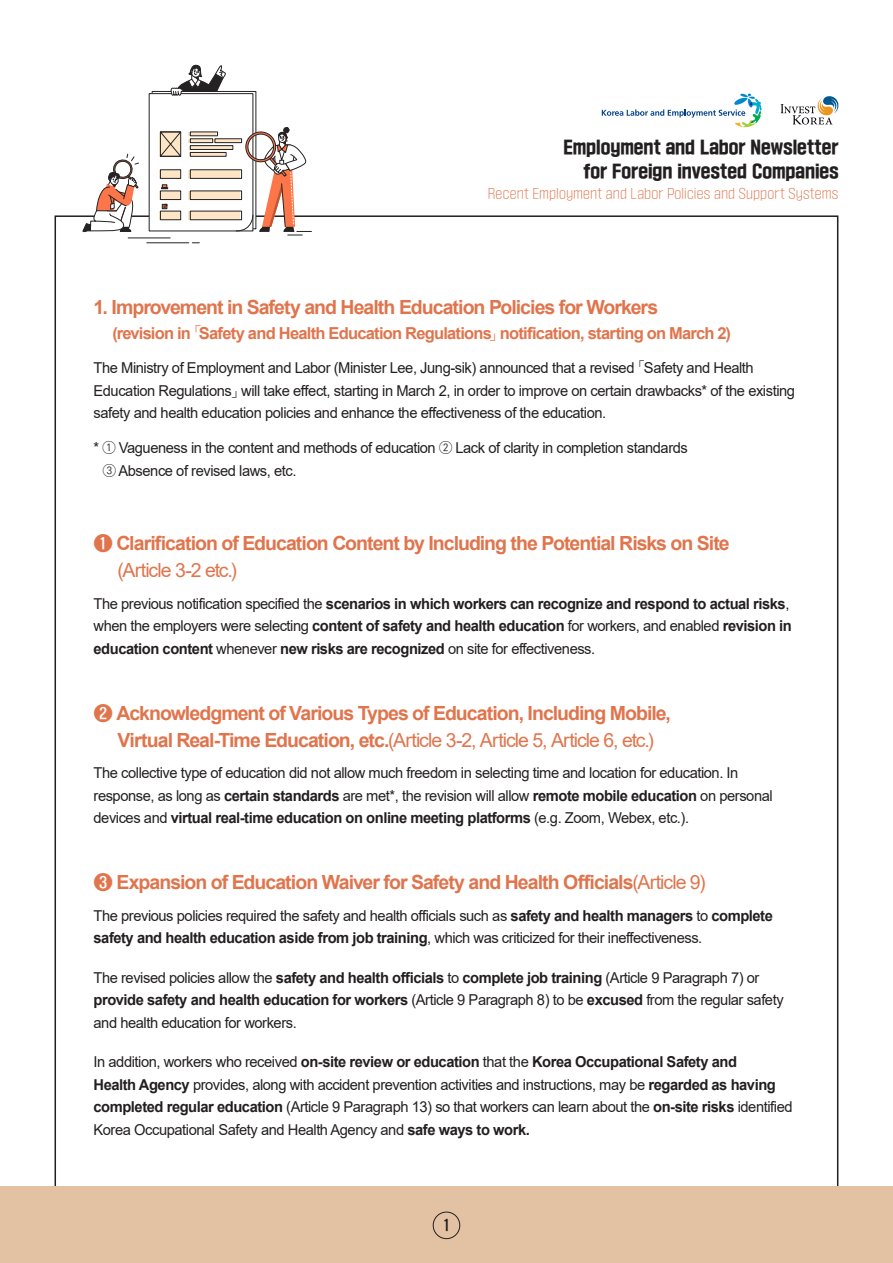
<style>
.page{position:relative;width:893px;height:1263px;background:#fff}
.page>*{position:absolute;margin:0;border:0;box-sizing:border-box;transform-origin:0 0}
.t1{font:700 19.5px/27px "Arial";letter-spacing:-.05em;color:#e0754d}
.t2{font:700 16.5px "Arial";letter-spacing:-.045em;color:#e0754d}
.t3{font:16.5px/24px "SD Gyeokdong G206 Hv";letter-spacing:.005em;color:#231f20;text-align:right}
.t4{font:15px/22.5px "Arial";letter-spacing:-.03em;color:#231f20}
.t5{font:700 15px/22.5px "Arial";letter-spacing:-.03em;color:#231f20}
.t6{font:13.5px "SD Gyeokdong G205 Bd";color:#231f20}
.t7{font:12px "SD Gyeokdong G203 Lt";letter-spacing:.015em;color:#e0754d}
.s1{font-family:"Ko Pub World Dotum PL";font-weight:400}
.s2{font-family:"Ko Pub World Dotum PL"}
.s3{font-family:"SD Gyeokdong G205 Bd";font-weight:400}
.s4{font-weight:400}
.s5{font-weight:700}
</style>
<div class="page">
<div style="left:0;top:1186px;width:893px;height:77px;background:#e3c2a3"></div>
<div style="left:433px;top:1212px;width:27px;height:27px;border:1px solid #231f20;border-radius:50%"></div>
<svg style="left:602px;top:93px;width:159px;height:34px"></svg>
<svg style="left:781px;top:96px;width:58px;height:29px"></svg>
<svg style="left:189px;top:132px;width:27px;height:4px"></svg>
<svg style="left:189px;top:139px;width:22px;height:4px"></svg>
<svg style="left:213px;top:139px;width:23px;height:4px"></svg>
<hr style="left:189px;top:146px;width:42px;height:3px;background:#fee5c6">
<hr style="left:189px;top:152px;width:36px;height:4px;background:#fee5c6">
<div style="left:159px;top:170px;width:20px;height:8px;background:#fee5c6"></div>
<div style="left:189px;top:170px;width:51px;height:8px;background:#fee5c6"></div>
<div style="left:159px;top:191px;width:20px;height:9px;background:#fee5c6"></div>
<div style="left:189px;top:191px;width:51px;height:9px;background:#fee5c6"></div>
<svg style="left:159px;top:131px;width:23px;height:26px"></svg>
<div style="left:190px;top:138px;width:23px;height:5px;border:1px solid #242222"></div>
<div style="left:215px;top:138px;width:27px;height:5px;border:1px solid #242222"></div>
<div style="left:190px;top:145px;width:43px;height:5px;border:1px solid #242222"></div>
<div style="left:190px;top:152px;width:36px;height:5px;border:1px solid #242222"></div>
<div style="left:160px;top:169px;width:21px;height:10px;border:1px solid #242222"></div>
<div style="left:190px;top:169px;width:52px;height:10px;border:1px solid #242222"></div>
<div style="left:160px;top:191px;width:21px;height:9px;border:1px solid #242222"></div>
<div style="left:190px;top:191px;width:52px;height:9px;border:1px solid #242222"></div>
<div style="left:159px;top:211px;width:20px;height:9px;background:#fee5c6"></div>
<div style="left:189px;top:211px;width:51px;height:9px;background:#fee5c6"></div>
<div style="left:160px;top:211px;width:21px;height:9px;border:1px solid #242222"></div>
<div style="left:190px;top:211px;width:52px;height:9px;border:1px solid #242222"></div>
<hr style="left:128px;top:238px;width:42px;height:1px;background:#242222">
<hr style="left:147px;top:242px;width:42px;height:1px;background:#242222">
<svg style="left:82px;top:153px;width:57px;height:85px"></svg>
<svg style="left:236px;top:127px;width:75px;height:109px"></svg>
<svg style="left:171px;top:64px;width:55px;height:32px"></svg>
<svg style="left:161px;top:184px;width:7px;height:5px"></svg>
<svg style="left:162px;top:204px;width:5px;height:5px"></svg>
<p class="t3" style="left:563px;top:136px;width:276px">Employment and Labor Newsletter for Foreign invested Companies</p>
<p class="t7" style="left:488px;top:187px;width:352px">Recent Employment and Labor Policies and Support Systems</p>
<p class="t1" style="left:94px;top:294px;width:566px">1. Improvement in Safety and Health Education Policies for Workers</p>
<p class="t2" style="left:112px;top:321px;width:620px">(revision in <span class="s1">「</span>Safety and Health Education Regulations<span class="s1">」</span> notification, starting on March 2)</p>
<p class="t4" style="left:94px;top:356px;width:703px">The Ministry of Employment and Labor (Minister Lee, Jung-sik) announced that a revised <span class="s2">「</span>Safety and Health<br>Education Regulations<span class="s2">」</span> will take effect, starting in March 2, in order to improve on certain drawbacks* of the existing safety and health education policies and enhance the effectiveness of the education.</p>
<p class="t4" style="left:103px;top:437px;width:586px;text-indent:-9px">* <span class="s2">①</span> Vagueness in the content and methods of education <span class="s2">②</span> Lack of clarity in completion standards<br><span class="s2">③</span> Absence of revised laws, etc.</p>
<p class="t1" style="left:117px;top:530px;width:614px;text-indent:-24px"><span class="s3">❶</span> Clarification of Education Content by Including the Potential Risks on Site <span class="s4">(Article 3-2 etc.)</span></p>
<p class="t5" style="left:94px;top:592px;width:700px"><span class="s4">The previous notification specified the</span> scenarios in which workers can recognize and respond to actual risks<span class="s4">, when the employers were selecting</span> content of safety and health education <span class="s4">for workers, and enabled</span> revision in education content <span class="s4">whenever</span> new risks are recognized <span class="s4">on site for effectiveness.</span></p>
<p class="t1" style="left:94px;top:700px;width:579px;text-align:center"><span class="s3">❷</span> Acknowledgment of Various Types of Education, Including Mobile,<br>Virtual Real-Time Education, etc.<span class="s4">(Article 3-2, Article 5, Article 6, etc.)</span></p>
<p class="t4" style="left:94px;top:762px;width:681px">The collective type of education did not allow much freedom in selecting time and location for education. In response, as long as <span class="s5">certain standards</span> are met*, the revision will allow <span class="s5">remote mobile education</span> on personal devices and <span class="s5">virtual real-time education on online meeting platforms</span> (e.g. Zoom, Webex, etc.).</p>
<p class="t1" style="left:94px;top:869px;width:613px"><span class="s3">❸</span> Expansion of Education Waiver for Safety and Health Officials<span class="s4">(Article 9)</span></p>
<p class="t4" style="left:94px;top:904px;width:681px">The previous policies required the safety and health officials such as <span class="s5">safety and health managers</span> to <span class="s5">complete safety and health education aside from job training</span>, which was criticized for their ineffectiveness.</p>
<p class="t4" style="left:94px;top:966px;width:692px">The revised policies allow the <span class="s5">safety and health officials</span> to <span class="s5">complete job training</span> (Article 9 Paragraph 7) or <span class="s5">provide safety and health education for workers</span> (Article 9 Paragraph 8) to be <span class="s5">excused</span> from the regular safety and health education for workers.</p>
<p class="t4" style="left:94px;top:1051px;width:700px">In addition, workers who received <span class="s5">on-site review or education</span> that the <span class="s5">Korea Occupational Safety and<br>Health Agency</span> provides, along with accident prevention activities and instructions, may be <span class="s5">regarded as having completed regular education</span> (Article 9 Paragraph 13) so that workers can learn about the <span class="s5">on-site risks</span> identified Korea Occupational Safety and Health Agency and <span class="s5">safe ways to work.</span></p>
<p class="t6" style="left:444px;top:1218px;width:6px">1</p>
</div>
